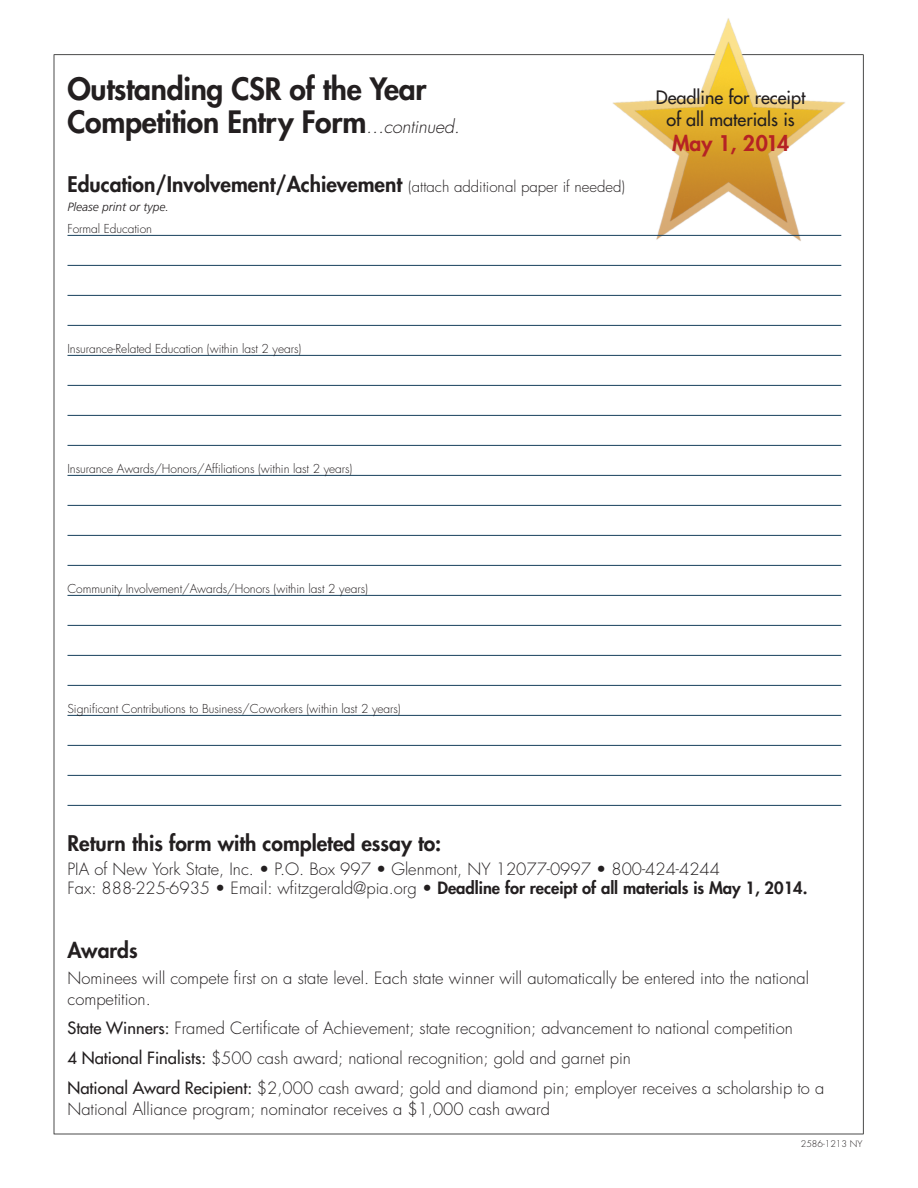
<style>
.page{position:relative;width:918px;height:1188px;background:#fff}
.page>*{position:absolute;margin:0;border:0;box-sizing:border-box;transform-origin:0 0}
.t1{font:800 30px/33px "Futura";letter-spacing:-.01em;color:#231f20}
.Return_Form{font:800 21px "Futura";color:#231f20}
.t2{font:800 21px "Futura";color:#b52224}
.t3{font:18px/21.6px "Futura";color:#231f20;text-align:center}
.Return_address{font:300 16.5px/29.7px "Futura";color:#231f20}
.t4{font:300 12px "Futura";letter-spacing:-.005em;color:#231f20}
.t5{font:italic 300 12px "Frutiger";color:#231f20}
.Doc{font:300 9px "Futura";color:#231f20}
.s1{font-weight:300;font-style:italic;font-size:18px}
.s2{font-weight:300;font-size:15px}
.s3{font-weight:800}
.s4{font-weight:400}
</style>
<div class="page">
<img style="left:53px;top:18px;width:811px;height:1117px">
<hr style="left:68px;top:235px;width:773px;height:1px;background:#163f5c">
<hr style="left:68px;top:265px;width:773px;height:1px;background:#163f5c">
<hr style="left:68px;top:295px;width:773px;height:1px;background:#163f5c">
<hr style="left:68px;top:325px;width:773px;height:1px;background:#163f5c">
<hr style="left:68px;top:355px;width:773px;height:1px;background:#163f5c">
<hr style="left:68px;top:385px;width:773px;height:1px;background:#163f5c">
<hr style="left:68px;top:415px;width:773px;height:1px;background:#163f5c">
<hr style="left:68px;top:445px;width:773px;height:1px;background:#163f5c">
<hr style="left:68px;top:475px;width:773px;height:1px;background:#163f5c">
<hr style="left:68px;top:505px;width:773px;height:1px;background:#163f5c">
<hr style="left:68px;top:535px;width:773px;height:1px;background:#163f5c">
<hr style="left:68px;top:565px;width:773px;height:1px;background:#163f5c">
<hr style="left:68px;top:595px;width:773px;height:1px;background:#163f5c">
<hr style="left:68px;top:625px;width:773px;height:1px;background:#163f5c">
<hr style="left:68px;top:655px;width:773px;height:1px;background:#163f5c">
<hr style="left:68px;top:685px;width:773px;height:1px;background:#163f5c">
<hr style="left:68px;top:715px;width:773px;height:1px;background:#163f5c">
<hr style="left:68px;top:745px;width:773px;height:1px;background:#163f5c">
<hr style="left:68px;top:775px;width:773px;height:1px;background:#163f5c">
<hr style="left:68px;top:805px;width:773px;height:1px;background:#163f5c">
<h1 class="t1" style="left:68px;top:71px;width:394px">Outstanding CSR of the Year<br>Competition Entry Form<span class="s1">…continued.</span></h1>
<p class="Return_Form" style="left:68px;top:170px;width:559px">Education/Involvement/Achievement <span class="s2">(attach additional paper if needed)</span></p>
<p class="t5" style="left:68px;top:200px;width:103px">Please print or type.</p>
<p class="t4" style="left:68px;top:221px;width:86px">Formal Education</p>
<p class="t3" style="left:656px;top:87px;width:151px">Deadline for receipt of all materials is</p>
<p class="t2" style="left:672px;top:129px;width:119px">May 1, 2014</p>
<p class="t4" style="left:68px;top:341px;width:235px">Insurance-Related Education (within last 2 years)</p>
<p class="t4" style="left:68px;top:461px;width:287px">Insurance Awards/Honors/Affiliations (within last 2 years)</p>
<p class="t4" style="left:68px;top:581px;width:302px">Community Involvement/Awards/Honors (within last 2 years)</p>
<p class="t4" style="left:68px;top:701px;width:335px">Significant Contributions to Business/Coworkers (within last 2 years)</p>
<p class="Return_Form" style="left:68px;top:829px;width:375px">Return this form with completed essay to:</p>
<p class="Return_address" style="left:68px;top:859px;width:742px;line-height:19.8px">PIA of New York State, Inc. • P.O. Box 997 • Glenmont, NY 12077-0997 • 800-424-4244<br>Fax: 888-225-6935 • Email: wfitzgerald@pia.org • <span class="s3">Deadline for receipt of all materials is May 1, 2014.</span></p>
<p class="Return_Form" style="left:68px;top:937px;width:72px">Awards</p>
<p class="Return_address" style="left:68px;top:968px;width:743px;line-height:21px">Nominees will compete first on a state level. Each state winner will automatically be entered into the national competition.</p>
<p class="Return_address" style="left:68px;top:1014px;width:758px"><span class="s4">State Winners:</span> Framed Certificate of Achievement; state recognition; advancement to national competition<br><span class="s4">4 National Finalists:</span> $500 cash award; national recognition; gold and garnet pin<br><span class="s4">National Award Recipient:</span> $2,000 cash award; gold and diamond pin; employer receives a scholarship to a</p>
<p class="Return_address" style="left:68px;top:1094px;width:484px">National Alliance program; nominator receives a $1,000 cash award</p>
<p class="Doc" style="left:801px;top:1138px;width:63px">2586-1213 NY</p>
</div>
